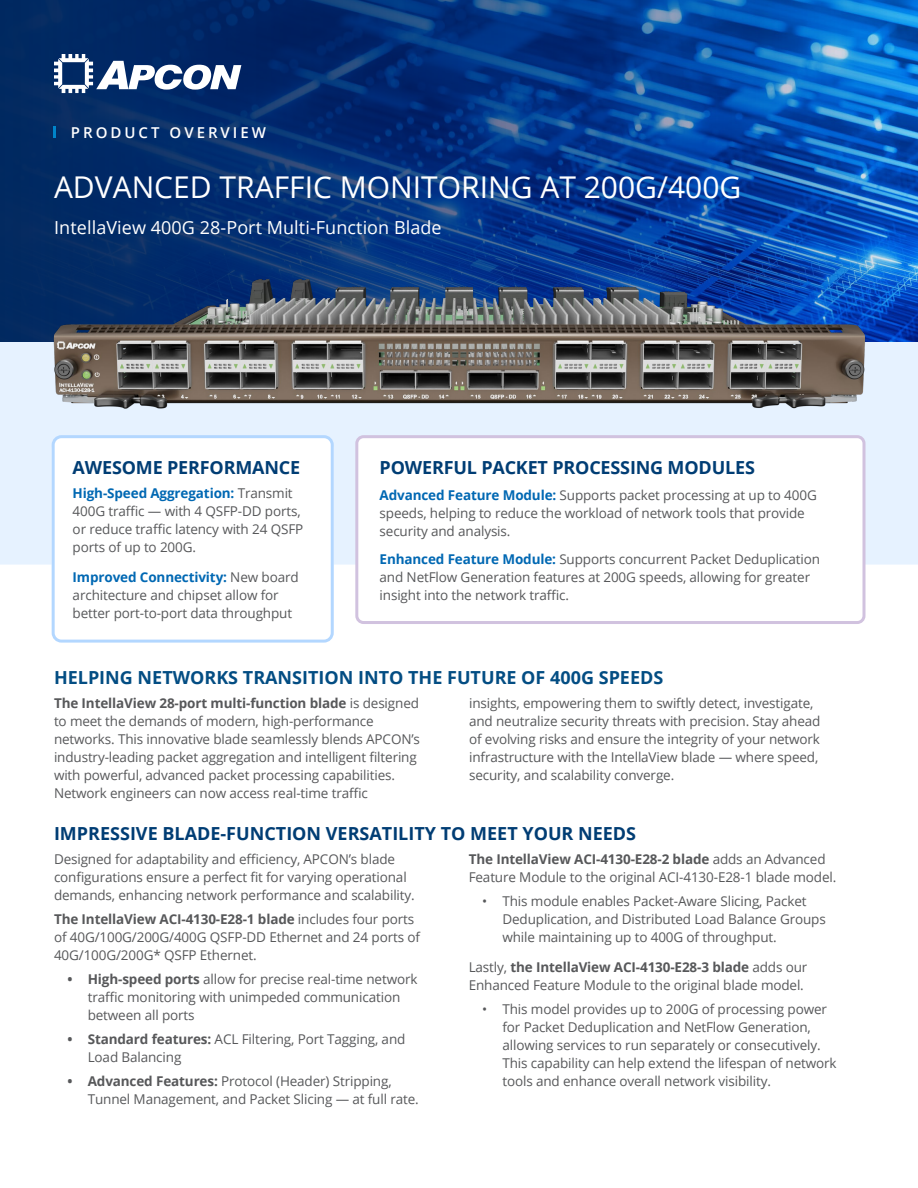
<style>
.page{position:relative;width:918px;height:1188px;background:#fff}
.page>*{position:absolute;margin:0;border:0;box-sizing:border-box;transform-origin:0 0}
.t1{font:30px "Open Sans";color:#fff}
.Text{font:700 18px "Open Sans";letter-spacing:-.01em;color:#003d74}
.t2{font:700 18px "Open Sans";color:#034d83}
.Header_small{font:18px "Open Sans";letter-spacing:.005em;color:#fff}
.t3{font:600 15px "Open Sans";letter-spacing:.2em;color:#fff}
.Text-2{font:13.5px/18px "Open Sans";letter-spacing:-.01em;color:#57585a}
.s1{font-weight:700;color:#0168b3}
.s2{font-weight:700}
</style>
<div class="page">
<div style="left:0;top:342px;width:918px;height:223px;background:#e6f2ff"></div>
<div style="left:53px;top:437px;width:279px;height:204px;background:#fff;border-radius:8px"></div>
<div style="left:52px;top:435px;width:282px;height:208px;border:3px solid #b3d7ff;border-radius:8px"></div>
<div style="left:357px;top:437px;width:507px;height:186px;background:#fff;border-radius:7px"></div>
<div style="left:355px;top:435px;width:511px;height:189px;border:3px solid #d1c2df;border-radius:7px"></div>
<svg style="left:0;top:0;width:918px;height:342px;background:#063d8a"></svg>
<svg style="left:53px;top:126px;width:3px;height:12px"></svg>
<svg style="left:54px;top:54px;width:187px;height:39px"></svg>
<img style="left:30px;top:257px;width:858px;height:174px">
<p class="t3" style="left:71px;top:123px;width:197px">PRODUCT OVERVIEW</p>
<p class="t1" style="left:54px;top:167px;width:689px">ADVANCED TRAFFIC MONITORING AT 200G/400G</p>
<p class="Header_small" style="left:54px;top:216px;width:389px">IntellaView 400G 28-Port Multi-Function Blade</p>
<p class="Text" style="left:73px;top:455px;width:229px">AWESOME PERFORMANCE</p>
<p class="Text" style="left:380px;top:455px;width:377px">POWERFUL PACKET PROCESSING MODULES</p>
<p class="Text-2" style="left:73px;top:484px;width:232px"><span class="s1">High-Speed Aggregation:</span> Transmit<br>400G traffic — with 4 QSFP-DD ports, or reduce traffic latency with 24 QSFP ports of up to 200G.</p>
<p class="Text-2" style="left:73px;top:568px;width:228px"><span class="s1">Improved Connectivity:</span> New board architecture and chipset allow for better port-to-port data throughput</p>
<p class="Text-2" style="left:380px;top:485px;width:439px"><span class="s1">Advanced Feature Module:</span> Supports packet processing at up to 400G speeds, helping to reduce the workload of network tools that provide security and analysis.</p>
<p class="Text-2" style="left:380px;top:550px;width:442px"><span class="s1">Enhanced Feature Module:</span> Supports concurrent Packet Deduplication and NetFlow Generation features at 200G speeds, allowing for greater insight into the network traffic.</p>
<p class="t2" style="left:54px;top:665px;width:611px">HELPING NETWORKS TRANSITION INTO THE FUTURE OF 400G SPEEDS</p>
<p class="Text-2" style="left:54px;top:694px;width:368px"><span class="s2">The IntellaView 28-port multi-function blade</span> is designed to meet the demands of modern, high-performance networks. This innovative blade seamlessly blends APCON’s industry-leading packet aggregation and intelligent filtering with powerful, advanced packet processing capabilities.<br>Network engineers can now access real-time traffic</p>
<p class="Text-2" style="left:469px;top:694px;width:353px">insights, empowering them to swiftly detect, investigate, and neutralize security threats with precision. Stay ahead of evolving risks and ensure the integrity of your network infrastructure with the IntellaView blade — where speed, security, and scalability converge.</p>
<p class="Text" style="left:54px;top:821px;width:584px">IMPRESSIVE BLADE-FUNCTION VERSATILITY TO MEET YOUR NEEDS</p>
<p class="Text-2" style="left:54px;top:850px;width:362px">Designed for adaptability and efficiency, APCON’s blade configurations ensure a perfect fit for varying operational demands, enhancing network performance and scalability.</p>
<p class="Text-2" style="left:54px;top:910px;width:367px"><span class="s2">The IntellaView ACI-4130-E28-1 blade</span> includes four ports of 40G/100G/200G/400G QSFP-DD Ethernet and 24 ports of<br>40G/100G/200G* QSFP Ethernet.</p>
<p class="Text-2" style="left:88px;top:970px;width:331px;text-indent:-20px"><span class="s2">• High-speed ports</span> allow for precise real-time network traffic monitoring with unimpeded communication between all ports</p>
<p class="Text-2" style="left:88px;top:1030px;width:319px;text-indent:-20px"><span class="s2">• Standard features:</span> ACL Filtering, Port Tagging, and<br>Load Balancing</p>
<p class="Text-2" style="left:88px;top:1072px;width:333px;text-indent:-20px"><span class="s2">• Advanced Features:</span> Protocol (Header) Stripping,<br>Tunnel Management, and Packet Slicing — at full rate.</p>
<p class="Text-2" style="left:469px;top:850px;width:369px"><span class="s2">The IntellaView ACI-4130-E28-2 blade</span> adds an Advanced<br>Feature Module to the original ACI-4130-E28-1 blade model.</p>
<p class="Text-2" style="left:502px;top:892px;width:325px;text-indent:-20px">• This module enables Packet-Aware Slicing, Packet<br>Deduplication, and Distributed Load Balance Groups while maintaining up to 400G of throughput.</p>
<p class="Text-2" style="left:469px;top:958px;width:340px">Lastly, <span class="s2">the IntellaView ACI-4130-E28-3 blade</span> adds our<br>Enhanced Feature Module to the original blade model.</p>
<p class="Text-2" style="left:502px;top:1000px;width:336px;text-indent:-20px">• This model provides up to 200G of processing power for Packet Deduplication and NetFlow Generation, allowing services to run separately or consecutively.<br>This capability can help extend the lifespan of network tools and enhance overall network visibility.</p>
</div>
